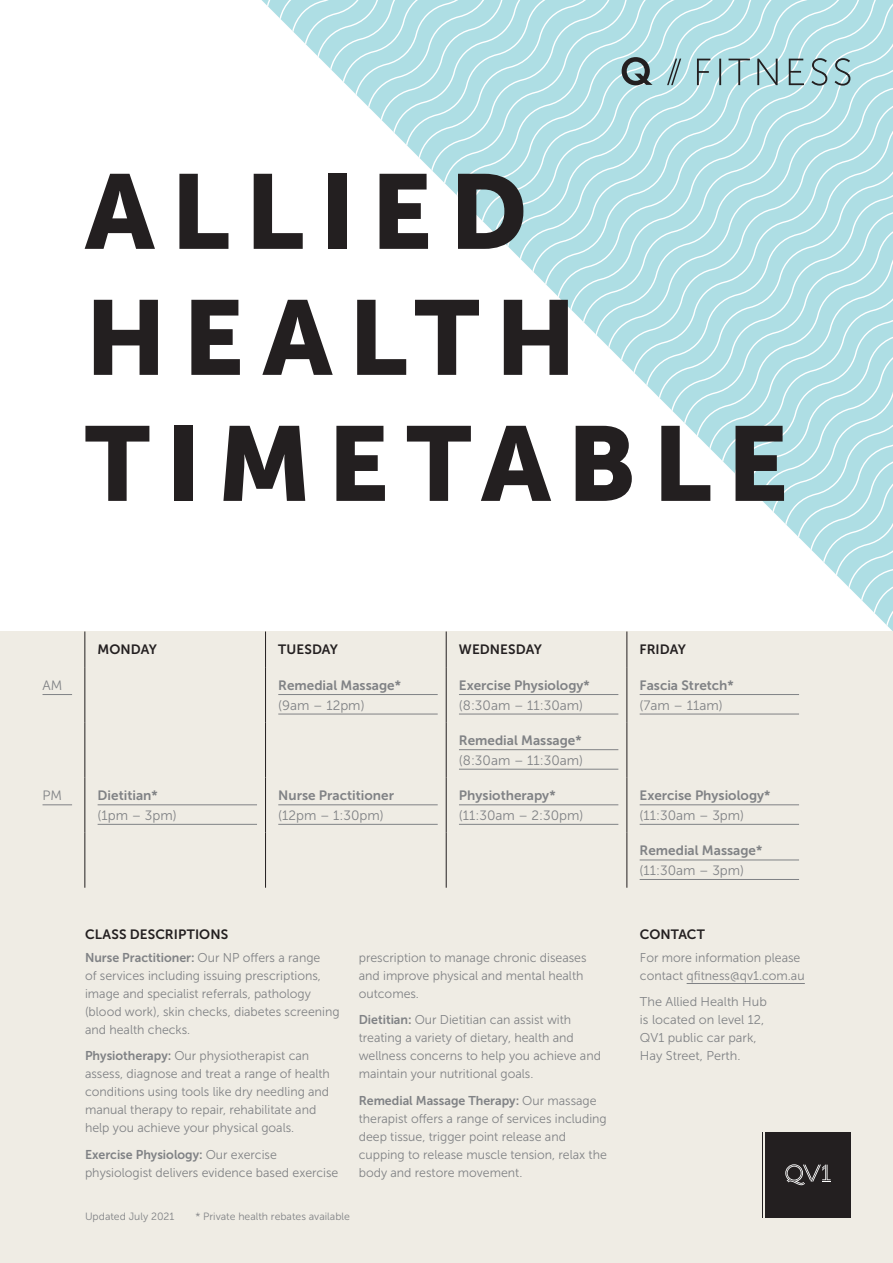
<style>
.page{position:relative;width:893px;height:1263px;background:#fff}
.page>*{position:absolute;margin:0;border:0;box-sizing:border-box;transform-origin:0 0}
.t1{font:105px/126px "Museo Sans 900";letter-spacing:.15em;color:#231f20}
.t2{font:13.5px "Museo Sans 700";color:#808285}
.t3{font:13.5px "Museo Sans 300";color:#808285}
.t4{font:13.5px "Museo Sans 700";letter-spacing:.005em;color:#231f20}
.t5{font:12.75px/18px "Museo Sans 300";color:#808285}
.t6{font:12.75px "Museo Sans 700";color:#808285}
.t7{font:10.5px "Museo Sans 300";color:#808285}
.s1{font-family:"Museo Sans 300"}
.s2{font-family:"Museo Sans 700"}
</style>
<div class="page">
<svg style="left:262px;top:0;width:631px;height:631px"></svg>
<div style="left:0;top:631px;width:893px;height:632px;background:#efece4"></div>
<div style="left:765px;top:1132px;width:85px;height:85px;background:#231f20"></div>
<hr style="left:763px;top:1132px;width:1px;height:85px;background:#231f20">
<svg style="left:785px;top:1164px;width:46px;height:21px"></svg>
<svg style="left:622px;top:57px;width:228px;height:29px;background:#9abdc2"></svg>
<hr style="left:85px;top:631px;width:1px;height:36px;background:#231f20">
<hr style="left:265px;top:631px;width:1px;height:36px;background:#231f20">
<hr style="left:446px;top:631px;width:1px;height:36px;background:#231f20">
<hr style="left:627px;top:631px;width:1px;height:36px;background:#231f20">
<hr style="left:85px;top:667px;width:1px;height:55px;background:#231f20">
<hr style="left:265px;top:667px;width:1px;height:55px;background:#231f20">
<hr style="left:446px;top:667px;width:1px;height:55px;background:#231f20">
<hr style="left:627px;top:667px;width:1px;height:55px;background:#231f20">
<hr style="left:85px;top:722px;width:1px;height:55px;background:#231f20">
<hr style="left:265px;top:722px;width:1px;height:55px;background:#231f20">
<hr style="left:446px;top:722px;width:1px;height:55px;background:#231f20">
<hr style="left:627px;top:722px;width:1px;height:55px;background:#231f20">
<hr style="left:85px;top:777px;width:1px;height:55px;background:#231f20">
<hr style="left:265px;top:777px;width:1px;height:55px;background:#231f20">
<hr style="left:446px;top:777px;width:1px;height:55px;background:#231f20">
<hr style="left:627px;top:777px;width:1px;height:55px;background:#231f20">
<hr style="left:85px;top:832px;width:1px;height:56px;background:#231f20">
<hr style="left:265px;top:832px;width:1px;height:56px;background:#231f20">
<hr style="left:446px;top:832px;width:1px;height:56px;background:#231f20">
<hr style="left:627px;top:832px;width:1px;height:56px;background:#231f20">
<svg style="left:43px;top:694px;width:29px;height:1px"></svg>
<hr style="left:278px;top:694px;width:160px;height:1px;background:#808285">
<hr style="left:278px;top:714px;width:160px;height:1px;background:#808285">
<hr style="left:459px;top:694px;width:159px;height:1px;background:#808285">
<hr style="left:459px;top:714px;width:159px;height:1px;background:#808285">
<hr style="left:640px;top:694px;width:159px;height:1px;background:#808285">
<hr style="left:640px;top:714px;width:159px;height:1px;background:#808285">
<hr style="left:459px;top:749px;width:159px;height:1px;background:#808285">
<hr style="left:459px;top:769px;width:159px;height:1px;background:#808285">
<svg style="left:43px;top:804px;width:29px;height:1px"></svg>
<hr style="left:98px;top:804px;width:159px;height:1px;background:#808285">
<hr style="left:98px;top:824px;width:159px;height:1px;background:#808285">
<hr style="left:278px;top:804px;width:160px;height:1px;background:#808285">
<hr style="left:278px;top:824px;width:160px;height:1px;background:#808285">
<hr style="left:459px;top:804px;width:159px;height:1px;background:#808285">
<hr style="left:459px;top:824px;width:159px;height:1px;background:#808285">
<hr style="left:640px;top:804px;width:159px;height:1px;background:#808285">
<hr style="left:640px;top:824px;width:159px;height:1px;background:#808285">
<hr style="left:640px;top:860px;width:159px;height:1px;background:#808285">
<hr style="left:640px;top:879px;width:159px;height:1px;background:#808285">
<hr style="left:687px;top:983px;width:118px;height:1px;background:#808285">
<h1 class="t1" style="left:85px;top:149px;width:705px">ALLIED<br>HEALTH<br>TIMETABLE</h1>
<p class="t4" style="left:98px;top:642px;width:61px">MONDAY</p>
<p class="t4" style="left:278px;top:642px;width:61px">TUESDAY</p>
<p class="t4" style="left:459px;top:642px;width:84px">WEDNESDAY</p>
<p class="t4" style="left:640px;top:642px;width:48px">FRIDAY</p>
<p class="t3" style="left:43px;top:678px;width:21px">AM</p>
<p class="t2" style="left:278px;top:678px;width:124px">Remedial Massage*</p>
<p class="t3" style="left:278px;top:698px;width:88px">(9am – 12pm)</p>
<p class="t2" style="left:459px;top:678px;width:132px">Exercise Physiology*</p>
<p class="t3" style="left:459px;top:698px;width:126px">(8:30am – 11:30am)</p>
<p class="t2" style="left:640px;top:678px;width:96px">Fascia Stretch*</p>
<p class="t3" style="left:640px;top:698px;width:85px">(7am – 11am)</p>
<p class="t2" style="left:459px;top:733px;width:124px">Remedial Massage*</p>
<p class="t3" style="left:459px;top:753px;width:126px">(8:30am – 11:30am)</p>
<p class="t3" style="left:43px;top:788px;width:21px">PM</p>
<p class="t2" style="left:98px;top:788px;width:62px">Dietitian*</p>
<p class="t3" style="left:98px;top:808px;width:81px">(1pm – 3pm)</p>
<p class="t2" style="left:278px;top:788px;width:117px">Nurse Practitioner</p>
<p class="t3" style="left:278px;top:808px;width:107px">(12pm – 1:30pm)</p>
<p class="t2" style="left:459px;top:788px;width:98px">Physiotherapy*</p>
<p class="t3" style="left:459px;top:808px;width:126px">(11:30am – 2:30pm)</p>
<p class="t2" style="left:640px;top:788px;width:132px">Exercise Physiology*</p>
<p class="t3" style="left:640px;top:808px;width:106px">(11:30am – 3pm)</p>
<p class="t2" style="left:640px;top:843px;width:124px">Remedial Massage*</p>
<p class="t3" style="left:640px;top:863px;width:106px">(11:30am – 3pm)</p>
<p class="t4" style="left:85px;top:927px;width:145px">CLASS DESCRIPTIONS</p>
<p class="t4" style="left:640px;top:927px;width:67px">CONTACT</p>
<p class="t6" style="left:85px;top:950px;width:237px">Nurse Practitioner: <span class="s1">Our NP offers a range</span></p>
<p class="t5" style="left:85px;top:966px;width:256px">of services including issuing prescriptions, image and specialist referrals, pathology (blood work), skin checks, diabetes screening and health checks.</p>
<p class="t5" style="left:85px;top:1047px;width:246px"><span class="s2">Physiotherapy:</span> Our physiotherapist can assess, diagnose and treat a range of health conditions using tools like dry needling and manual therapy to repair, rehabilitate and help you achieve your physical goals.</p>
<p class="t6" style="left:85px;top:1147px;width:193px">Exercise Physiology: <span class="s1">Our exercise</span></p>
<p class="t5" style="left:85px;top:1163px;width:255px">physiologist delivers evidence based exercise</p>
<p class="t5" style="left:359px;top:948px;width:229px">prescription to manage chronic diseases and improve physical and mental health outcomes.</p>
<p class="t5" style="left:359px;top:1011px;width:244px"><span class="s2">Dietitian:</span> Our Dietitian can assist with treating a variety of dietary, health and wellness concerns to help you achieve and maintain your nutritional goals.</p>
<p class="t6" style="left:359px;top:1093px;width:239px">Remedial Massage Therapy: <span class="s1">Our massage</span></p>
<p class="t5" style="left:359px;top:1109px;width:250px">therapist offers a range of services including deep tissue, trigger point release and cupping to release muscle tension, relax the body and restore movement.</p>
<p class="t7" style="left:85px;top:1211px;width:91px">Updated July 2021</p>
<p class="t7" style="left:195px;top:1211px;width:156px">* Private health rebates available</p>
<p class="t5" style="left:640px;top:948px;width:166px">For more information please contact qfitness@qv1.com.au</p>
<p class="t5" style="left:640px;top:993px;width:128px">The Allied Health Hub is located on level 12,<br>QV1 public car park,<br>Hay Street, Perth.</p>
</div>
